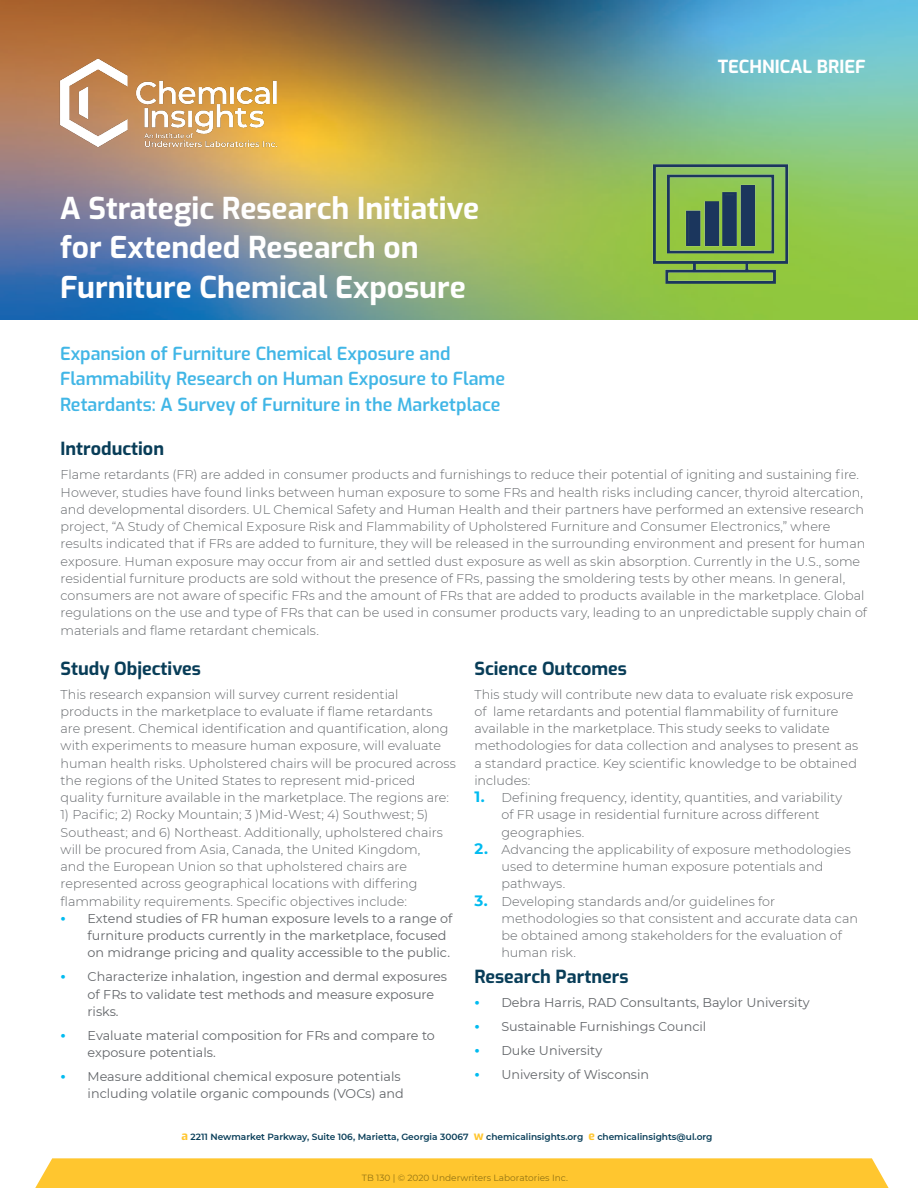
<style>
.page{position:relative;width:918px;height:1188px;background:#fff}
.page>*{position:absolute;margin:0;border:0;box-sizing:border-box;transform-origin:0 0}
.t1{font:700 30px "Exo";color:#fff}
.t2{font:600 18px/25.5px "Exo";color:#41b6e6}
.t3{font:700 18px "Exo";color:#083d58}
.t4{font:700 18px "Exo";color:#fff}
.Body_Copy{font:300 12.75px/17.2px "Montserrat";color:#63666a}
.t5{font:12.75px/17.2px "Montserrat";color:#63666a}
.Footer_Copy{font:600 9px "Montserrat";color:#083d58}
.t6{font:9px "Montserrat";color:#927314}
.s1{font-weight:700;font-size:15px;color:#01bbf0}
.s2{font-family:"Exo";font-weight:700;font-size:12px;color:#ffc62f}
</style>
<div class="page">
<img style="left:0;top:0;width:918px;height:319px">
<div style="left:35px;top:1158px;width:854px;height:30px;background:#ffc62f"></div>
<img style="left:647px;top:148px;width:150px;height:150px">
<img style="left:55px;top:56px;width:227px;height:94px">
<p class="t1" style="left:60px;top:185px;width:421px">A Strategic Research Initiative</p>
<p class="t1" style="left:60px;top:225px;width:360px">for Extended Research on</p>
<p class="t1" style="left:60px;top:264px;width:407px">Furniture Chemical Exposure</p>
<p class="t2" style="left:60px;top:340px;width:447px">Expansion of Furniture Chemical Exposure and<br>Flammability Research on Human Exposure to Flame<br>Retardants: A Survey of Furniture in the Marketplace</p>
<p class="t4" style="left:718px;top:53px;width:149px">TECHNICAL BRIEF</p>
<p class="t3" style="left:61px;top:435px;width:105px">Introduction</p>
<p class="Body_Copy" style="left:61px;top:466px;width:808px">Flame retardants (FR) are added in consumer products and furnishings to reduce their potential of igniting and sustaining fire.<br>However, studies have found links between human exposure to some FRs and health risks including cancer, thyroid altercation, and developmental disorders. UL Chemical Safety and Human Health and their partners have performed an extensive research project, “A Study of Chemical Exposure Risk and Flammability of Upholstered Furniture and Consumer Electronics,” where results indicated that if FRs are added to furniture, they will be released in the surrounding environment and present for human exposure. Human exposure may occur from air and settled dust exposure as well as skin absorption. Currently in the U.S., some residential furniture products are sold without the presence of FRs, passing the smoldering tests by other means. In general, consumers are not aware of specific FRs and the amount of FRs that are added to products available in the marketplace. Global regulations on the use and type of FRs that can be used in consumer products vary, leading to an unpredictable supply chain of materials and flame retardant chemicals.</p>
<p class="t3" style="left:61px;top:655px;width:142px">Study Objectives</p>
<p class="Body_Copy" style="left:61px;top:685px;width:397px">This research expansion will survey current residential products in the marketplace to evaluate if flame retardants<br>are present. Chemical identification and quantification, along with experiments to measure human exposure, will evaluate human health risks. Upholstered chairs will be procured across the regions of the United States to represent mid-priced quality furniture available in the marketplace. The regions are:</p>
<p class="Body_Copy" style="left:61px;top:806px;width:384px">1) Pacific; 2) Rocky Mountain; 3 )Mid-West; 4) Southwest; 5)<br>Southeast; and 6) Northeast. Additionally, upholstered chairs will be procured from Asia, Canada, the United Kingdom, and the European Union so that upholstered chairs are represented across geographical locations with differing flammability requirements. Specific objectives include:</p>
<p class="t5" style="left:88px;top:909px;width:366px;text-indent:-27px"><span class="s1">•</span> Extend studies of FR human exposure levels to a range of furniture products currently in the marketplace, focused on midrange pricing and quality accessible to the public.</p>
<p class="t5" style="left:88px;top:968px;width:361px;text-indent:-27px"><span class="s1">•</span> Characterize inhalation, ingestion and dermal exposures of FRs to validate test methods and measure exposure risks.</p>
<p class="t5" style="left:88px;top:1026px;width:349px;text-indent:-27px"><span class="s1">•</span> Evaluate material composition for FRs and compare to exposure potentials.</p>
<p class="t5" style="left:61px;top:1068px;width:345px;text-align:right"><span class="s1">•</span> Measure additional chemical exposure potentials including volatile organic compounds (VOCs) and</p>
<p class="t3" style="left:474px;top:655px;width:154px">Science Outcomes</p>
<p class="Body_Copy" style="left:474px;top:685px;width:385px">This study will contribute new data to evaluate risk exposure of lame retardants and potential flammability of furniture available in the marketplace. This study seeks to validate methodologies for data collection and analyses to present as a standard practice. Key scientific knowledge to be obtained includes:</p>
<p class="Body_Copy" style="left:501px;top:789px;width:342px;text-indent:-27px"><span class="s1">1.</span> Defining frequency, identity, quantities, and variability of FR usage in residential furniture across different geographies.</p>
<p class="Body_Copy" style="left:501px;top:840px;width:351px;text-indent:-27px"><span class="s1">2.</span> Advancing the applicability of exposure methodologies used to determine human exposure potentials and pathways.</p>
<p class="Body_Copy" style="left:501px;top:892px;width:358px;text-indent:-27px"><span class="s1">3.</span> Developing standards and/or guidelines for methodologies so that consistent and accurate data can be obtained among stakeholders for the evaluation of human risk.</p>
<p class="t3" style="left:474px;top:963px;width:156px">Research Partners</p>
<p class="t5" style="left:474px;top:993px;width:337px"><span class="s1">•</span> Debra Harris, RAD Consultants, Baylor University</p>
<p class="t5" style="left:474px;top:1017px;width:233px"><span class="s1">•</span> Sustainable Furnishings Council</p>
<p class="t5" style="left:474px;top:1041px;width:129px"><span class="s1">•</span> Duke University</p>
<p class="t5" style="left:474px;top:1065px;width:176px"><span class="s1">•</span> University of Wisconsin</p>
<p class="Footer_Copy" style="left:181px;top:1130px;width:533px"><span class="s2">a</span> 2211 Newmarket Parkway, Suite 106, Marietta, Georgia 30067 <span class="s2">w</span> chemicalinsights.org <span class="s2">e</span> chemicalinsights@ul.org</p>
<p class="t6" style="left:362px;top:1171px;width:208px">TB 130 | © 2020 Underwriters Laboratories Inc.</p>
</div>
